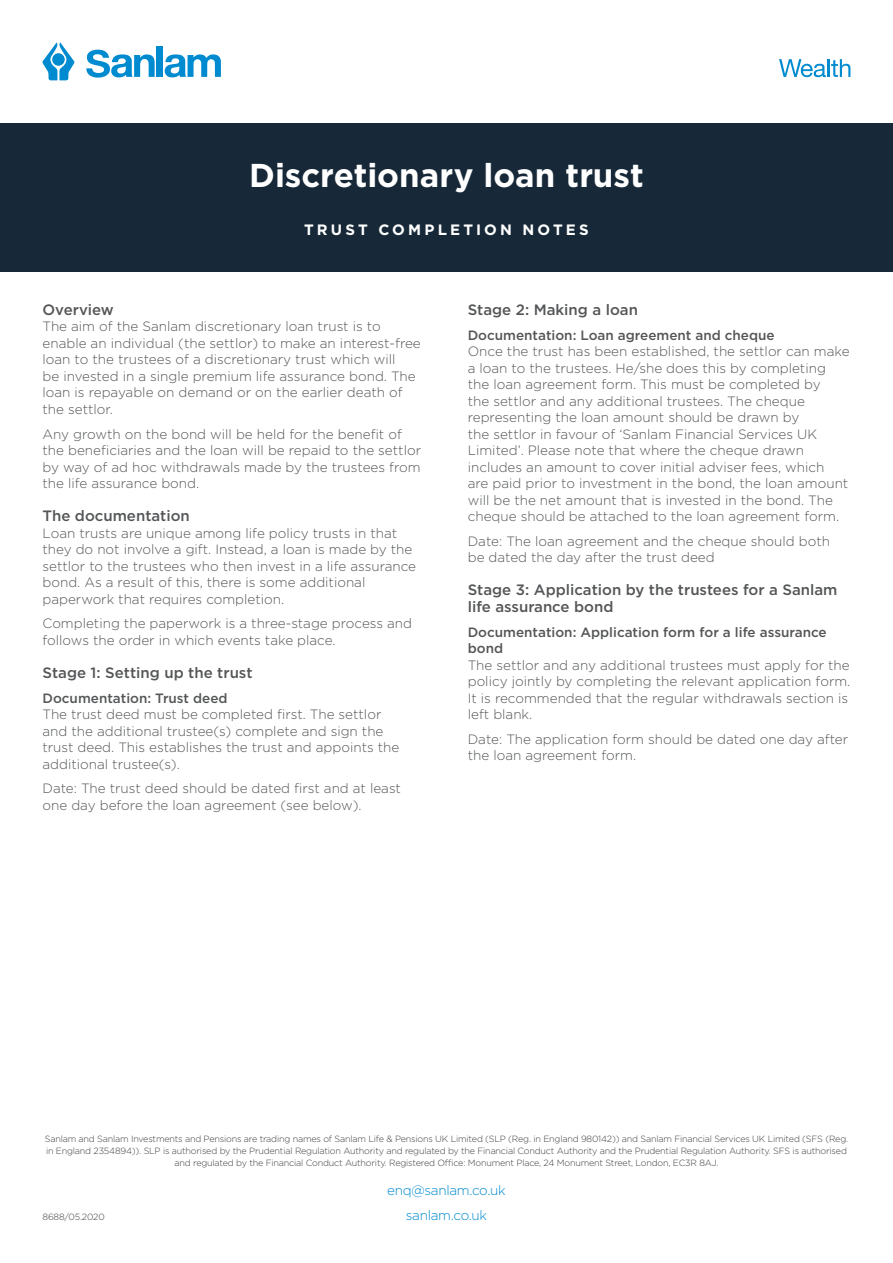
<style>
.page{position:relative;width:893px;height:1263px;background:#fff}
.page>*{position:absolute;margin:0;border:0;box-sizing:border-box;transform-origin:0 0}
.t1{font:700 33px "Gotham";color:#fff}
.t2{font:500 15px/16.5px "Gotham";color:#545557}
.t3{font:700 15px "Gotham";letter-spacing:.21em;color:#fff}
.t4{font:300 13.5px/16.5px "Gotham";color:#545557}
.t5{font:500 13.5px/16.5px "Gotham";color:#545557}
.t6{font:300 13.5px "Gotham";letter-spacing:-.02em;color:#008ad0}
.t7{font:300 9px/12px "Gotham";letter-spacing:-.02em;color:#3e3e3f;text-align:center}
</style>
<div class="page">
<div style="left:0;top:123px;width:893px;height:149px;background:#172938"></div>
<svg style="left:43px;top:43px;width:31px;height:37px"></svg>
<div style="left:157px;top:47px;width:6px;height:30px;background:#008ad0"></div>
<svg style="left:86px;top:50px;width:69px;height:28px"></svg>
<svg style="left:165px;top:54px;width:56px;height:23px"></svg>
<svg style="left:779px;top:59px;width:71px;height:18px"></svg>
<h1 class="t1" style="left:249px;top:154px;width:396px">Discretionary loan trust</h1>
<p class="t3" style="left:304px;top:220px;width:286px">TRUST COMPLETION NOTES</p>
<p class="t2" style="left:43px;top:301px;width:73px">Overview</p>
<p class="t4" style="left:43px;top:318px;width:380px">The aim of the Sanlam discretionary loan trust is to enable an individual (the settlor) to make an interest-free loan to the trustees of a discretionary trust which will<br>be invested in a single premium life assurance bond. The loan is repayable on demand or on the earlier death of the settlor.</p>
<p class="t4" style="left:43px;top:425px;width:380px">Any growth on the bond will be held for the benefit of the beneficiaries and the loan will be repaid to the settlor by way of ad hoc withdrawals made by the trustees from the life assurance bond.</p>
<p class="t2" style="left:43px;top:507px;width:149px">The documentation</p>
<p class="t4" style="left:43px;top:524px;width:375px">Loan trusts are unique among life policy trusts in that they do not involve a gift. Instead, a loan is made by the settlor to the trustees who then invest in a life assurance bond. As a result of this, there is some additional paperwork that requires completion.</p>
<p class="t4" style="left:43px;top:615px;width:371px">Completing the paperwork is a three-stage process and follows the order in which events take place.</p>
<p class="t2" style="left:43px;top:664px;width:211px">Stage 1: Setting up the trust</p>
<p class="t5" style="left:43px;top:689px;width:187px">Documentation: Trust deed</p>
<p class="t4" style="left:43px;top:706px;width:358px">The trust deed must be completed first. The settlor and the additional trustee(s) complete and sign the trust deed. This establishes the trust and appoints the additional trustee(s).</p>
<p class="t4" style="left:43px;top:780px;width:360px">Date: The trust deed should be dated first and at least one day before the loan agreement (see below).</p>
<p class="t2" style="left:468px;top:301px;width:172px">Stage 2: Making a loan</p>
<p class="t5" style="left:468px;top:326px;width:308px">Documentation: Loan agreement and cheque</p>
<p class="t4" style="left:468px;top:343px;width:383px">Once the trust has been established, the settlor can make a loan to the trustees. He/she does this by completing the loan agreement form. This must be completed by<br>the settlor and any additional trustees. The cheque representing the loan amount should be drawn by<br>the settlor in favour of ‘Sanlam Financial Services UK Limited’. Please note that where the cheque drawn includes an amount to cover initial adviser fees, which<br>are paid prior to investment in the bond, the loan amount will be the net amount that is invested in the bond. The cheque should be attached to the loan agreement form.</p>
<p class="t4" style="left:468px;top:532px;width:364px">Date: The loan agreement and the cheque should both be dated the day after the trust deed</p>
<p class="t2" style="left:468px;top:582px;width:371px">Stage 3: Application by the trustees for a Sanlam life assurance bond</p>
<p class="t5" style="left:468px;top:623px;width:360px">Documentation: Application form for a life assurance bond</p>
<p class="t4" style="left:468px;top:656px;width:384px">The settlor and any additional trustees must apply for the policy jointly by completing the relevant application form.<br>It is recommended that the regular withdrawals section is left blank.</p>
<p class="t4" style="left:468px;top:730px;width:382px">Date: The application form should be dated one day after the loan agreement form.</p>
<p class="t7" style="left:45px;top:1133px;width:805px">Sanlam and Sanlam Investments and Pensions are trading names of Sanlam Life &amp; Pensions UK Limited (SLP (Reg. in England 980142)) and Sanlam Financial Services UK Limited (SFS (Reg. in England 2354894)). SLP is authorised by the Prudential Regulation Authority and regulated by the Financial Conduct Authority and the Prudential Regulation Authority. SFS is authorised and regulated by the Financial Conduct Authority. Registered Office: Monument Place, 24 Monument Street, London, EC3R 8AJ.</p>
<p class="t6" style="left:387px;top:1182px;width:120px">enq@sanlam.co.uk</p>
<p class="t7" style="left:43px;top:1211px;width:64px">8688/05.2020</p>
<p class="t6" style="left:406px;top:1207px;width:83px">sanlam.co.uk</p>
</div>
